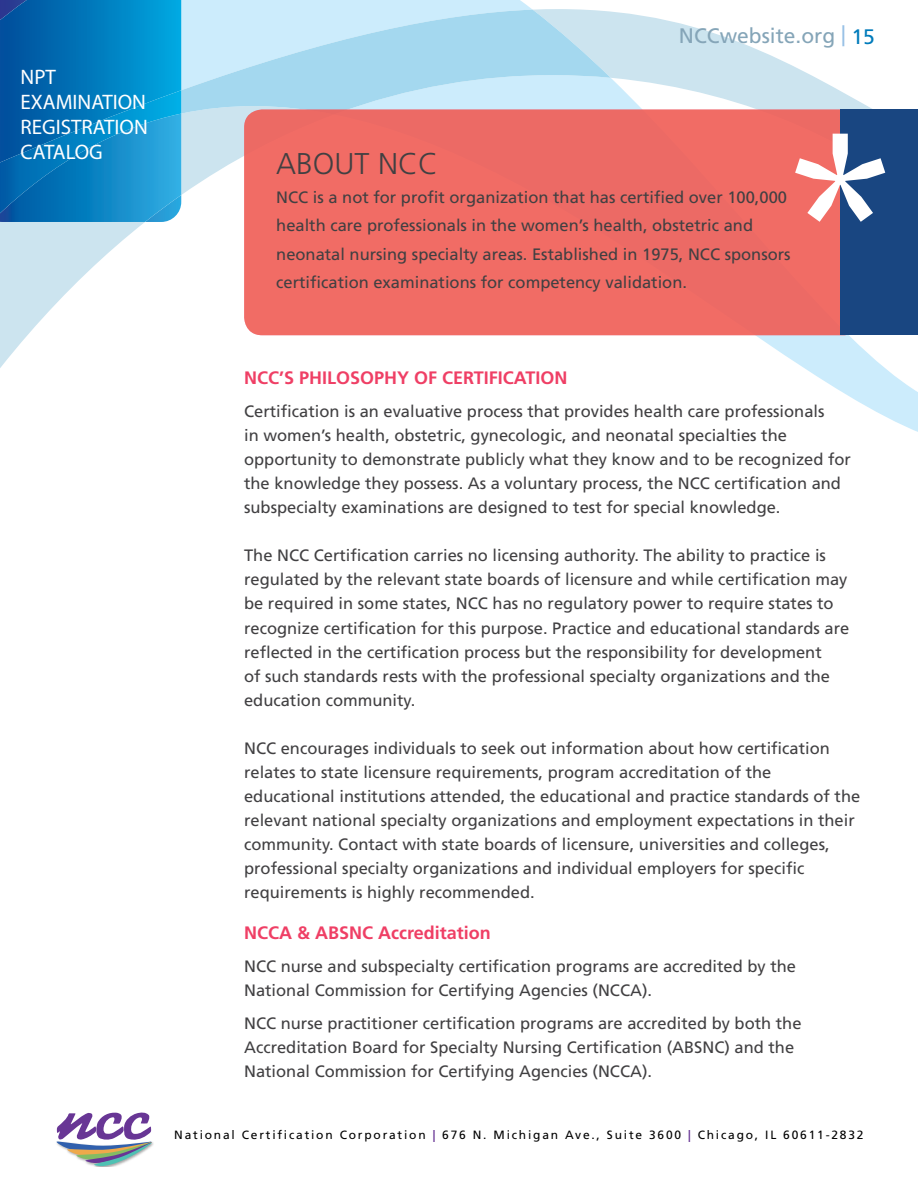
<style>
.page{position:relative;width:918px;height:1188px;background:#fff}
.page>*{position:absolute;margin:0;border:0;box-sizing:border-box;transform-origin:0 0}
.t1{font:300 30px "Frutiger LT";color:#414042}
.t2{font:21px/25.2px "Myriad Pro";color:#fff}
.t3{font:21px "Frutiger LT";color:#85a5b8}
.t4{font:700 18px "Frutiger LT";color:#ef3f65}
.t5{font:16.5px/24px "Frutiger LT";color:#414042}
.t6{font:12px "Frutiger LT";letter-spacing:.15em;color:#000}
.s1{color:#97c0e6}
.s2{color:#007bbb}
.s3{font-weight:700;color:#683695}
</style>
<div class="page">
<svg style="left:0;top:0;width:918px;height:432px"></svg>
<svg style="left:0;top:10px;width:611px;height:283px"></svg>
<svg style="left:0;top:0;width:181px;height:222px;background:#077dbf"></svg>
<img style="left:94px;top:1142px;width:60px;height:25px">
<svg style="left:56px;top:1112px;width:96px;height:54px"></svg>
<div style="left:244px;top:110px;width:618px;height:225px;background:#f16c65;border-radius:18px"></div>
<div style="left:840px;top:110px;width:78px;height:225px;background:#194681"></div>
<svg style="left:795px;top:134px;width:90px;height:88px"></svg>
<p class="t2" style="left:21px;top:64px;width:129px">NPT<br>EXAMINATION<br>REGISTRATION<br>CATALOG</p>
<p class="t3" style="left:679px;top:23px;width:197px">NCCwebsite.org <span class="s1">|</span> <span class="s2">15</span></p>
<h1 class="t1" style="left:276px;top:147px;width:163px">ABOUT NCC</h1>
<p class="t5" style="left:276px;top:183px;width:516px;line-height:28.5px">NCC is a not for profit organization that has certified over 100,000 health care professionals in the women’s health, obstetric and neonatal nursing specialty areas. Established in 1975, NCC sponsors certification examinations for competency validation.</p>
<p class="t4" style="left:244px;top:368px;width:325px">NCC’S PHILOSOPHY OF CERTIFICATION</p>
<p class="t5" style="left:244px;top:400px;width:608px">Certification is an evaluative process that provides health care professionals<br>in women’s health, obstetric, gynecologic, and neonatal specialties the opportunity to demonstrate publicly what they know and to be recognized for the knowledge they possess. As a voluntary process, the NCC certification and subspecialty examinations are designed to test for special knowledge.</p>
<p class="t5" style="left:244px;top:544px;width:607px">The NCC Certification carries no licensing authority. The ability to practice is regulated by the relevant state boards of licensure and while certification may be required in some states, NCC has no regulatory power to require states to recognize certification for this purpose. Practice and educational standards are reflected in the certification process but the responsibility for development<br>of such standards rests with the professional specialty organizations and the education community.</p>
<p class="t5" style="left:244px;top:736px;width:618px">NCC encourages individuals to seek out information about how certification relates to state licensure requirements, program accreditation of the educational institutions attended, the educational and practice standards of the relevant national specialty organizations and employment expectations in their community. Contact with state boards of licensure, universities and colleges, professional specialty organizations and individual employers for specific requirements is highly recommended.</p>
<p class="t4" style="left:244px;top:923px;width:248px">NCCA &amp; ABSNC Accreditation</p>
<p class="t5" style="left:244px;top:955px;width:553px">NCC nurse and subspecialty certification programs are accredited by the<br>National Commission for Certifying Agencies (NCCA).</p>
<p class="t5" style="left:244px;top:1012px;width:559px">NCC nurse practitioner certification programs are accredited by both the<br>Accreditation Board for Specialty Nursing Certification (ABSNC) and the<br>National Commission for Certifying Agencies (NCCA).</p>
<p class="t6" style="left:174px;top:1127px;width:691px">National Certification Corporation <span class="s3">|</span> 676 N. Michigan Ave., Suite 3600 <span class="s3">|</span> Chicago, IL 60611-2832</p>
</div>
